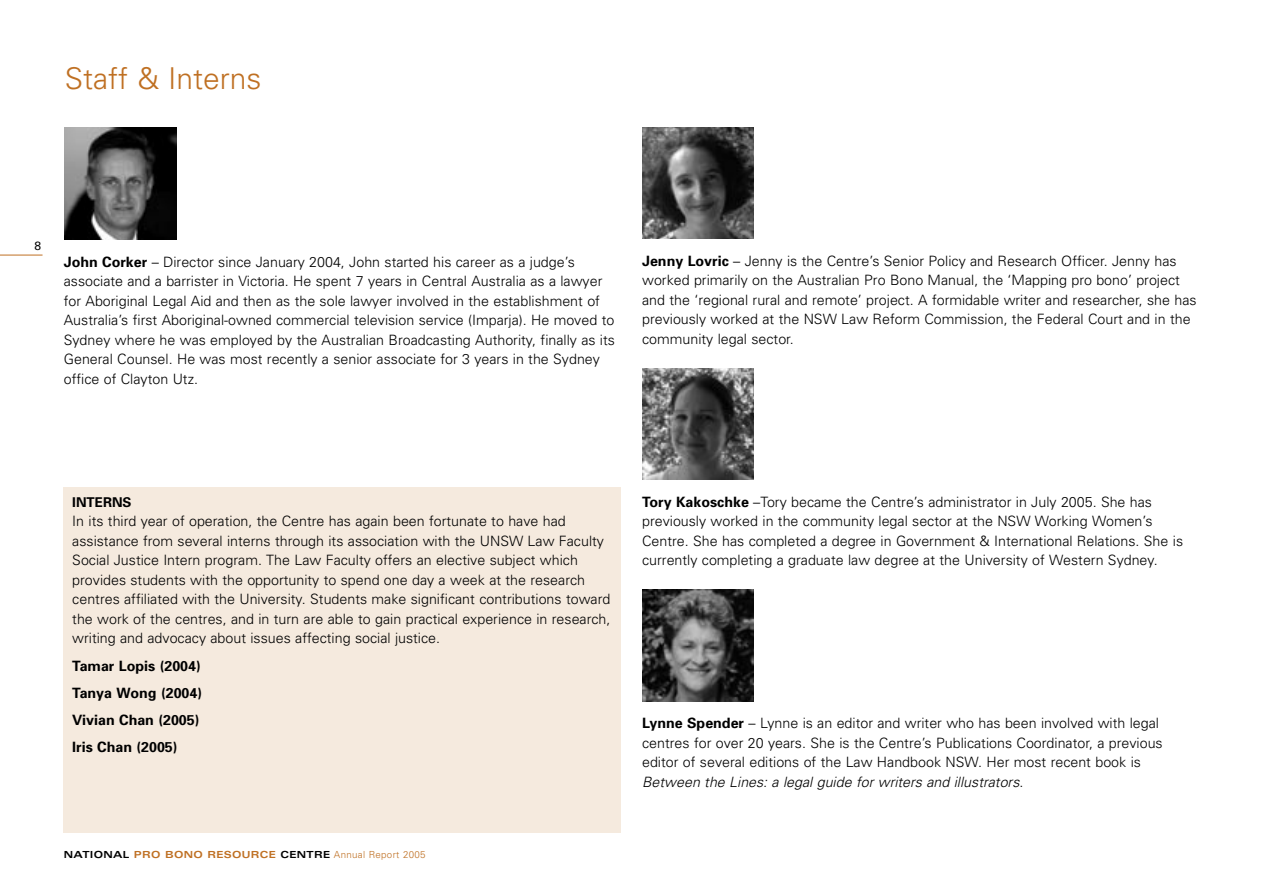
<style>
.page{position:relative;width:1263px;height:893px;background:#fff}
.page>*{position:absolute;margin:0;border:0;box-sizing:border-box;transform-origin:0 0}
.body{font:300 30px "Univers";color:#bf7023}
.body-2{font:300 14.25px/19.5px "Univers";color:#000}
.body-3{font:700 14.25px "Univers";color:#000}
.body_bold_header{font:700 13.5px "Univers";color:#000}
.t1{font:12px "Univers";color:#000}
.t2{font:300 9.75px "Univers";letter-spacing:.03em;color:#bf7023}
.s1{font-weight:700}
.s2{font-weight:700;font-stretch:expanded;color:#000}
.s3{font-weight:700;font-stretch:expanded}
.s4{font-style:italic}
</style>
<div class="page">
<hr style="left:0;top:255px;width:43px;height:1px;background:#bf7023">
<img style="left:642px;top:127px;width:112px;height:112px">
<img style="left:642px;top:368px;width:112px;height:112px">
<img style="left:642px;top:589px;width:112px;height:112px">
<img style="left:65px;top:128px;width:111px;height:111px">
<div style="left:64px;top:487px;width:557px;height:346px;background:#f5eade"></div>
<p class="body" style="left:65px;top:60px;width:198px">Staff &amp; Interns</p>
<p class="t1" style="left:34px;top:238px;width:8px">8</p>
<p class="body-2" style="left:64px;top:252px;width:553px"><span class="s1">John Corker</span> – Director since January 2004, John started his career as a judge’s associate and a barrister in Victoria. He spent 7 years in Central Australia as a lawyer for Aboriginal Legal Aid and then as the sole lawyer involved in the establishment of Australia’s first Aboriginal-owned commercial television service (Imparja). He moved to Sydney where he was employed by the Australian Broadcasting Authority, finally as its General Counsel. He was most recently a senior associate for 3 years in the Sydney office of Clayton Utz.</p>
<p class="body-2" style="left:642px;top:251px;width:556px"><span class="s1">Jenny Lovric</span> – Jenny is the Centre’s Senior Policy and Research Officer. Jenny has worked primarily on the Australian Pro Bono Manual, the ‘Mapping pro bono’ project and the ‘regional rural and remote’ project. A formidable writer and researcher, she has previously worked at the NSW Law Reform Commission, the Federal Court and in the community legal sector.</p>
<p class="body_bold_header" style="left:72px;top:493px;width:61px">INTERNS</p>
<p class="body-2" style="left:72px;top:511px;width:540px">In its third year of operation, the Centre has again been fortunate to have had assistance from several interns through its association with the UNSW Law Faculty Social Justice Intern program. The Law Faculty offers an elective subject which provides students with the opportunity to spend one day a week at the research centres affiliated with the University. Students make significant contributions toward the work of the centres, and in turn are able to gain practical experience in research, writing and advocacy about issues affecting social justice.</p>
<p class="body-3" style="left:72px;top:656px;width:130px">Tamar Lopis (2004)</p>
<p class="body-3" style="left:72px;top:683px;width:131px">Tanya Wong (2004)</p>
<p class="body-3" style="left:72px;top:711px;width:129px">Vivian Chan (2005)</p>
<p class="body-3" style="left:72px;top:738px;width:107px">Iris Chan (2005)</p>
<p class="t2" style="left:64px;top:849px;width:363px"><span class="s2">NATIONAL</span> <span class="s3">PRO BONO RESOURCE</span> <span class="s2">CENTRE</span> Annual Report 2005</p>
<p class="body-2" style="left:642px;top:492px;width:542px"><span class="s1">Tory Kakoschke</span> –Tory became the Centre’s administrator in July 2005. She has previously worked in the community legal sector at the NSW Working Women’s Centre. She has completed a degree in Government &amp; International Relations. She is currently completing a graduate law degree at the University of Western Sydney.</p>
<p class="body-2" style="left:642px;top:713px;width:522px"><span class="s1">Lynne Spender</span> – Lynne is an editor and writer who has been involved with legal centres for over 20 years. She is the Centre’s Publications Coordinator, a previous editor of several editions of the Law Handbook NSW. Her most recent book is <span class="s4">Between the Lines: a legal guide for writers and illustrators</span>.</p>
</div>
